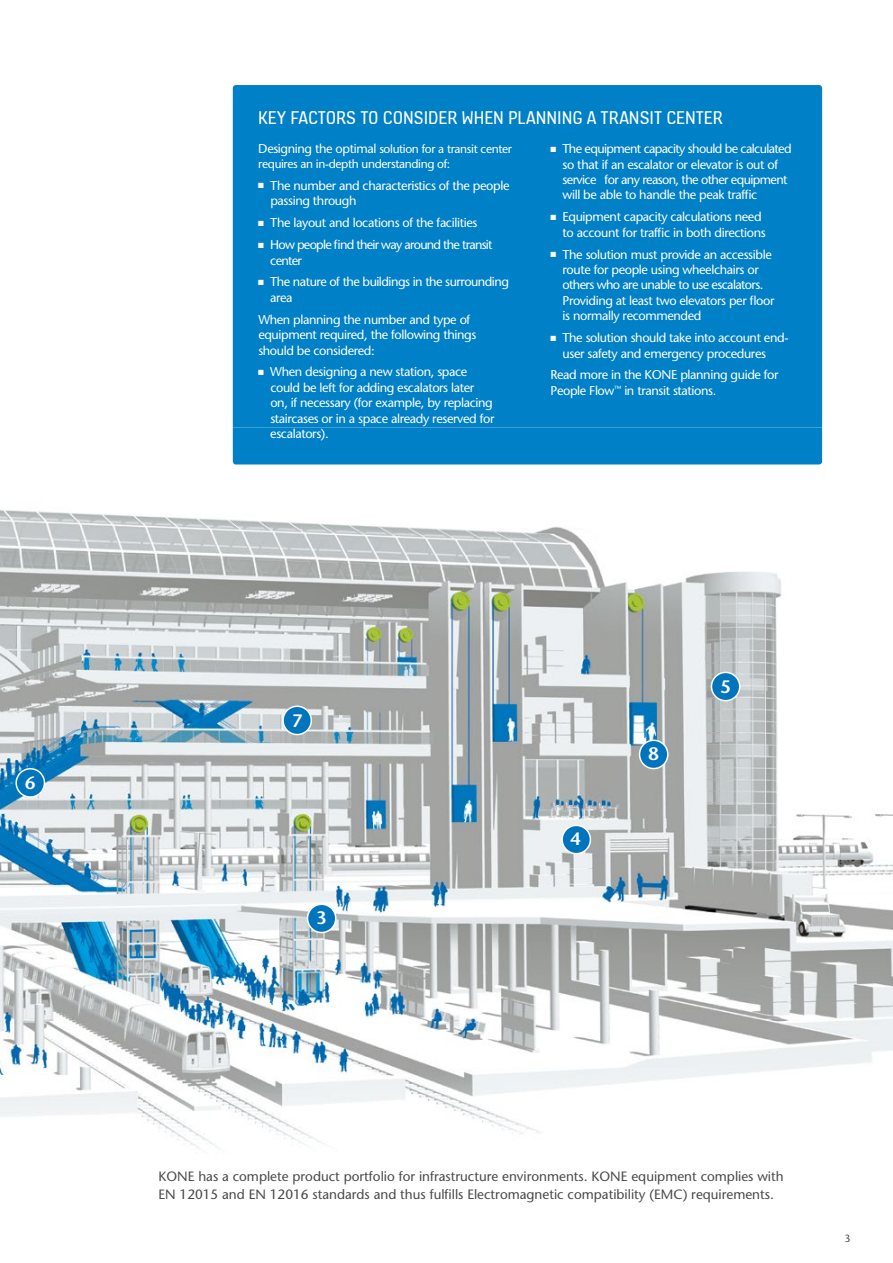
<style>
.page{position:relative;width:893px;height:1263px;background:#fff}
.page>*{position:absolute;margin:0;border:0;box-sizing:border-box;transform-origin:0 0}
.t1{font:19.5px "KONE Information v 13";color:#fff}
.t2{font:600 18px "Stone Sans";color:#fff}
.t3{font:13.5px/18px "Stone Sans";color:#494948}
.t4{font:12.75px/15.5px "Stone Sans";letter-spacing:-.03em;color:#fff}
.t5{font:12.75px/15.5px "Stone Sans";letter-spacing:-.05em;color:#fff}
.t6{font:12.75px/15.5px "Stone Sans";letter-spacing:-.06em;color:#fff}
.t7{font:12px/15px "Stone Sans";letter-spacing:-.03em;color:#fff}
.t8{font:10.5px "Stone Sans";color:#494948}
.s1{font-size:12.75px}
</style>
<div class="page">
<img style="left:0;top:427px;width:893px;height:720px">
<svg style="left:307px;top:903px;width:29px;height:30px"></svg>
<svg style="left:561px;top:825px;width:30px;height:29px"></svg>
<svg style="left:711px;top:672px;width:29px;height:29px"></svg>
<svg style="left:15px;top:768px;width:30px;height:30px"></svg>
<svg style="left:282px;top:705px;width:30px;height:30px"></svg>
<svg style="left:639px;top:739px;width:30px;height:30px"></svg>
<div style="left:233px;top:85px;width:589px;height:342px;background:#0080c6"></div>
<div style="left:233px;top:427px;width:589px;height:37px;background:#0080c6"></div>
<h2 class="t2" style="left:25px;top:772px;width:12px">6</h2>
<h1 class="t1" style="left:258px;top:105px;width:466px">KEY FACTORS TO CONSIDER WHEN PLANNING A TRANSIT CENTER</h1>
<p class="t7" style="left:258px;top:141px;width:255px"><span class="s1">Designing the optimal</span> solution for a transit center requires an in-depth understanding of:</p>
<p class="t4" style="left:270px;top:178px;width:241px;text-indent:-12px">■ The number and characteristics of the people passing through</p>
<p class="t4" style="left:258px;top:215px;width:221px">■ The layout and locations of the facilities</p>
<p class="t6" style="left:270px;top:237px;width:224px;text-indent:-12px">■ How people find their way around the transit center</p>
<p class="t4" style="left:270px;top:274px;width:240px;text-indent:-12px">■ The nature of the buildings in the surrounding area</p>
<p class="t4" style="left:258px;top:311px;width:220px">When planning the number and type of equipment required, the following things should be considered:</p>
<p class="t4" style="left:270px;top:364px;width:226px;text-indent:-12px">■ When designing a new station, space could be left for adding escalators later on, if necessary (for example, by replacing staircases or in a space already reserved for escalators).</p>
<p class="t5" style="left:562px;top:141px;width:231px;text-indent:-12px">■ The equipment capacity should be calculated so that if an escalator or elevator is out of service for any reason, the other equipment will be able to handle the peak traffic</p>
<p class="t4" style="left:562px;top:209px;width:205px;text-indent:-12px">■ Equipment capacity calculations need to account for traffic in both directions</p>
<p class="t4" style="left:562px;top:246px;width:213px;text-indent:-12px">■ The solution must provide an accessible route for people using wheelchairs or others who are unable to use escalators.<br>Providing at least two elevators per floor is normally recommended</p>
<p class="t4" style="left:562px;top:330px;width:228px;text-indent:-12px">■ The solution should take into account end&shy;user safety and emergency procedures</p>
<p class="t4" style="left:550px;top:367px;width:230px">Read more in the KONE planning guide for<br>People Flow<sup>™</sup> in transit stations.</p>
<h2 class="t2" style="left:292px;top:709px;width:12px">7</h2>
<h2 class="t2" style="left:316px;top:906px;width:12px">3</h2>
<h2 class="t2" style="left:570px;top:827px;width:12px">4</h2>
<h2 class="t2" style="left:648px;top:742px;width:12px">8</h2>
<h2 class="t2" style="left:720px;top:675px;width:12px">5</h2>
<p class="t3" style="left:158px;top:1167px;width:627px">KONE has a complete product portfolio for infrastructure environments. KONE equipment complies with<br>EN 12015 and EN 12016 standards and thus fulfills Electromagnetic compatibility (EMC) requirements.</p>
<p class="t8" style="left:844px;top:1231px;width:8px">3</p>
</div>
